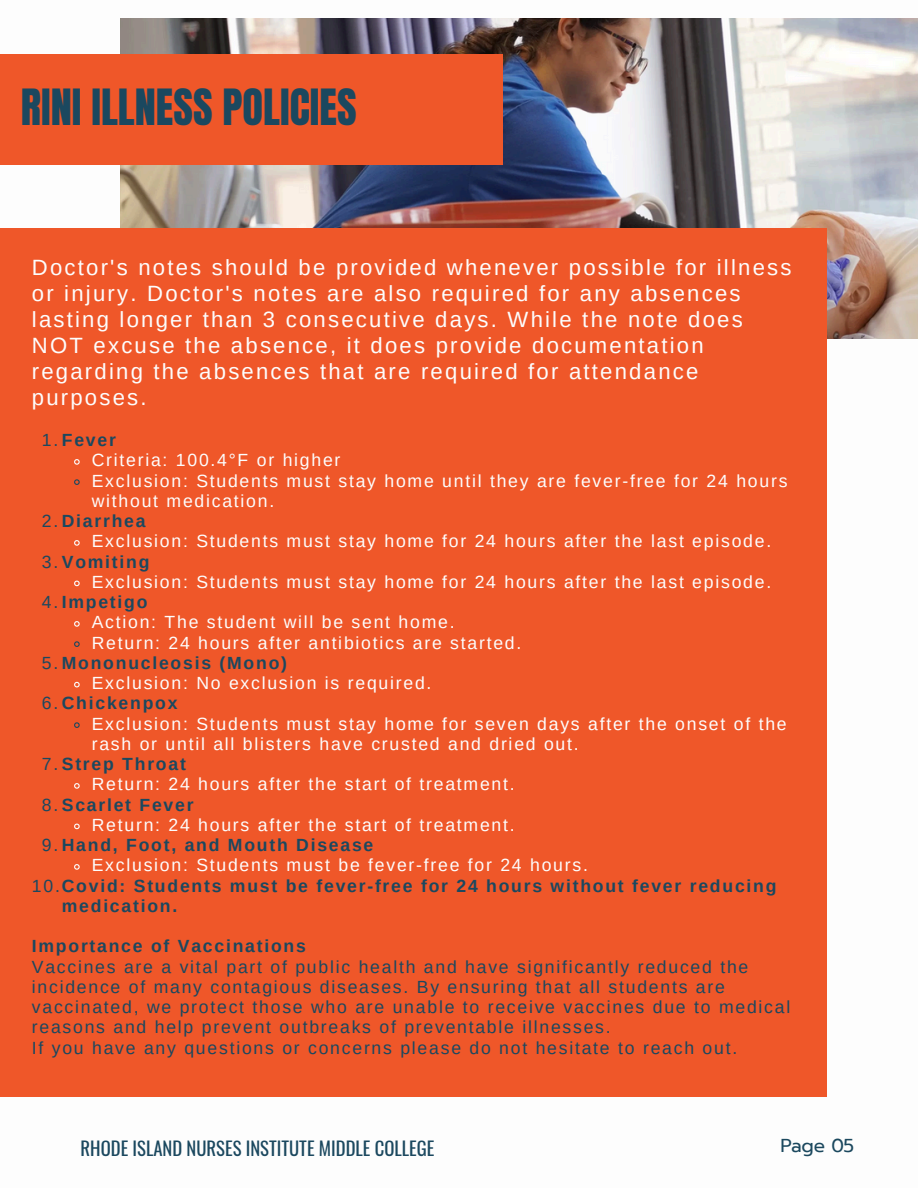
<style>
.page{position:relative;width:918px;height:1188px;background:#fff}
.page>*{position:absolute;margin:0;border:0;box-sizing:border-box;transform-origin:0 0}
.t1{font:42.45px "Anton";color:#1b485f}
.t2{font:22.05px/25.8px "Arimo";letter-spacing:.1em;color:#fdfdfd}
.t3{font:18.75px "Oswald";color:#1b485f}
.t4{font:18.6px "Prompt";letter-spacing:-.015em;color:#1b485e}
.t5{font:17.55px/20.2px "Arimo";letter-spacing:.1em;color:#fdfdfd}
.t6{font:17.55px/20.2px "Arimo";letter-spacing:.1em;color:#1b485f}
.t7{font:700 17.55px/20.2px "Arimo";letter-spacing:.1em;color:#1b485f}
.s1{font-weight:400}
</style>
<div class="page">
<img style="left:121px;top:19px;width:797px;height:319px">
<div style="left:0;top:54px;width:503px;height:110px;background:#ef5729"></div>
<div style="left:0;top:229px;width:826px;height:867px;background:#ef5729"></div>
<svg style="left:74px;top:459px;width:6px;height:6px"></svg>
<svg style="left:74px;top:479px;width:6px;height:6px"></svg>
<svg style="left:74px;top:540px;width:6px;height:6px"></svg>
<svg style="left:74px;top:580px;width:6px;height:7px"></svg>
<svg style="left:74px;top:621px;width:6px;height:6px"></svg>
<svg style="left:74px;top:641px;width:6px;height:6px"></svg>
<svg style="left:74px;top:681px;width:6px;height:7px"></svg>
<svg style="left:74px;top:722px;width:6px;height:6px"></svg>
<svg style="left:74px;top:783px;width:6px;height:6px"></svg>
<svg style="left:74px;top:823px;width:6px;height:7px"></svg>
<svg style="left:74px;top:864px;width:6px;height:6px"></svg>
<p class="t1" style="left:21px;top:77px;width:337px">RINI ILLNESS POLICIES</p>
<p class="t2" style="left:32px;top:255px;width:761px">Doctor's notes should be provided whenever possible for illness or injury. Doctor's notes are also required for any absences lasting longer than 3 consecutive days. While the note does NOT excuse the absence, it does provide documentation regarding the absences that are required for attendance purposes.</p>
<h1 class="t7" style="left:42px;top:430px;width:76px"><span class="s1">1.</span>Fever</h1>
<p class="t5" style="left:92px;top:450px;width:250px">Criteria: 100.4°F or higher</p>
<h2 class="t5" style="left:92px;top:470px;width:697px">Exclusion: Students must stay home until they are fever-free for 24 hours without medication.</h2>
<p class="t7" style="left:42px;top:511px;width:105px"><span class="s1">2.</span>Diarrhea</p>
<p class="t5" style="left:92px;top:531px;width:681px">Exclusion: Students must stay home for 24 hours after the last episode.</p>
<p class="t7" style="left:42px;top:551px;width:109px"><span class="s1">3.</span>Vomiting</p>
<p class="t5" style="left:92px;top:572px;width:681px">Exclusion: Students must stay home for 24 hours after the last episode.</p>
<p class="t7" style="left:42px;top:592px;width:107px"><span class="s1">4.</span>Impetigo</p>
<p class="t5" style="left:92px;top:612px;width:364px">Action: The student will be sent home.</p>
<p class="t5" style="left:92px;top:632px;width:431px">Return: 24 hours after antibiotics are started.</p>
<p class="t7" style="left:42px;top:653px;width:247px"><span class="s1">5.</span>Mononucleosis (Mono)</p>
<p class="t5" style="left:92px;top:673px;width:341px">Exclusion: No exclusion is required.</p>
<p class="t7" style="left:42px;top:693px;width:137px"><span class="s1">6.</span>Chickenpox</p>
<p class="t5" style="left:92px;top:713px;width:696px">Exclusion: Students must stay home for seven days after the onset of the rash or until all blisters have crusted and dried out.</p>
<p class="t7" style="left:42px;top:754px;width:146px"><span class="s1">7.</span>Strep Throat</p>
<p class="t5" style="left:92px;top:774px;width:424px">Return: 24 hours after the start of treatment.</p>
<p class="t7" style="left:42px;top:794px;width:153px"><span class="s1">8.</span>Scarlet Fever</p>
<p class="t5" style="left:92px;top:815px;width:424px">Return: 24 hours after the start of treatment.</p>
<p class="t7" style="left:42px;top:835px;width:333px"><span class="s1">9.</span>Hand, Foot, and Mouth Disease</p>
<p class="t5" style="left:92px;top:855px;width:498px">Exclusion: Students must be fever-free for 24 hours.</p>
<p class="t7" style="left:62px;top:875px;width:716px;text-indent:-30px"><span class="s1">10.</span>Covid: Students must be fever-free for 24 hours without fever reducing medication.</p>
<p class="t7" style="left:32px;top:936px;width:276px">Importance of Vaccinations</p>
<p class="t6" style="left:32px;top:956px;width:760px">Vaccines are a vital part of public health and have significantly reduced the incidence of many contagious diseases. By ensuring that all students are vaccinated, we protect those who are unable to receive vaccines due to medical reasons and help prevent outbreaks of preventable illnesses.</p>
<p class="t6" style="left:32px;top:1037px;width:707px">If you have any questions or concerns please do not hesitate to reach out.</p>
<p class="t3" style="left:81px;top:1134px;width:355px">RHODE ISLAND NURSES INSTITUTE MIDDLE COLLEGE</p>
<p class="t4" style="left:780px;top:1132px;width:75px">Page 05</p>
</div>
